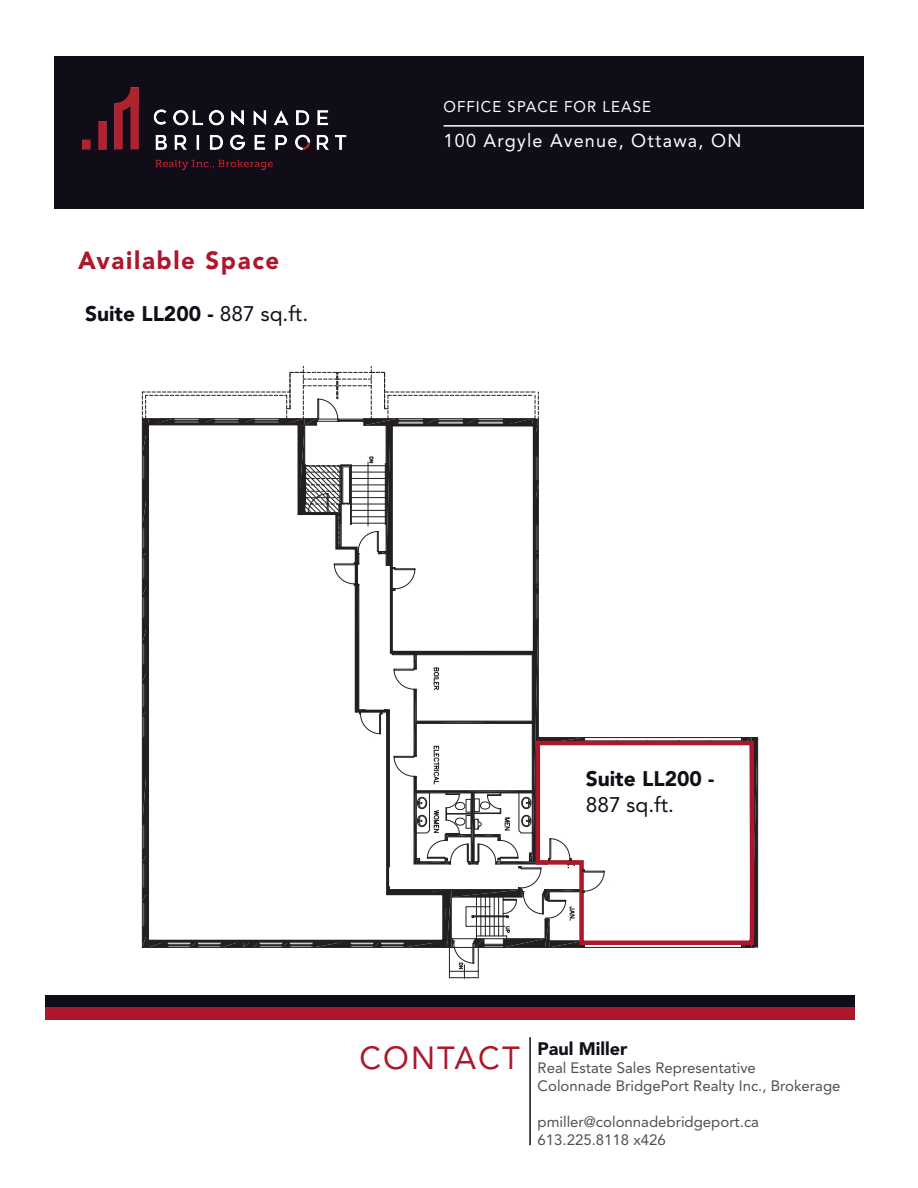
<style>
.page{position:relative;width:918px;height:1188px;background:#fff}
.page>*{position:absolute;margin:0;border:0;box-sizing:border-box;transform-origin:0 0}
.t1{font:31.8px "Avenir LT Std";letter-spacing:.07em;color:#ae172b}
.t2{font:900 24.75px "Avenir LT Std";letter-spacing:.07em;color:#ae172b}
.t3{font:900 21px/25.2px "Avenir LT Std";color:#100d18}
.t4{font:18.6px "Avenir LT Std";letter-spacing:.07em;color:#fff}
.t5{font:900 18px "Avenir LT Std";color:#101018}
.t6{font:15.45px "Avenir LT Std";letter-spacing:.07em;color:#fff}
.t7{font:15px "Avenir LT Std";color:#534f4c}
.s1{font-weight:400}
</style>
<div class="page">
<hr style="left:529px;top:1037px;width:2px;height:108px;background:#100d18">
<div style="left:54px;top:57px;width:810px;height:152px;background:#100d18"></div>
<hr style="left:444px;top:125px;width:474px;height:2px;background:#fff">
<div style="left:45px;top:996px;width:810px;height:12px;background:#100d18"></div>
<div style="left:45px;top:1008px;width:810px;height:12px;background:#ae172b"></div>
<img style="left:82px;top:87px;width:265px;height:83px">
<svg style="left:142px;top:366px;width:616px;height:614px"></svg>
<p class="t2" style="left:78px;top:246px;width:203px">Available Space</p>
<p class="t3" style="left:85px;top:301px;width:225px">Suite LL200 - <span class="s1">887 sq.ft.</span></p>
<p class="t6" style="left:444px;top:98px;width:209px">OFFICE SPACE FOR LEASE</p>
<p class="t4" style="left:444px;top:130px;width:299px">100 Argyle Avenue, Ottawa, ON</p>
<p class="t3" style="left:586px;top:766px;width:130px">Suite LL200 -<br><span class="s1">887 sq.ft.</span></p>
<p class="t1" style="left:359px;top:1039px;width:162px">CONTACT</p>
<p class="t5" style="left:538px;top:1037px;width:92px">Paul Miller</p>
<p class="t7" style="left:538px;top:1059px;width:220px">Real Estate Sales Representative</p>
<p class="t7" style="left:538px;top:1077px;width:304px">Colonnade BridgePort Realty Inc., Brokerage</p>
<p class="t7" style="left:538px;top:1113px;width:223px">pmiller@colonnadebridgeport.ca</p>
<p class="t7" style="left:538px;top:1131px;width:130px">613.225.8118 x426</p>
</div>
